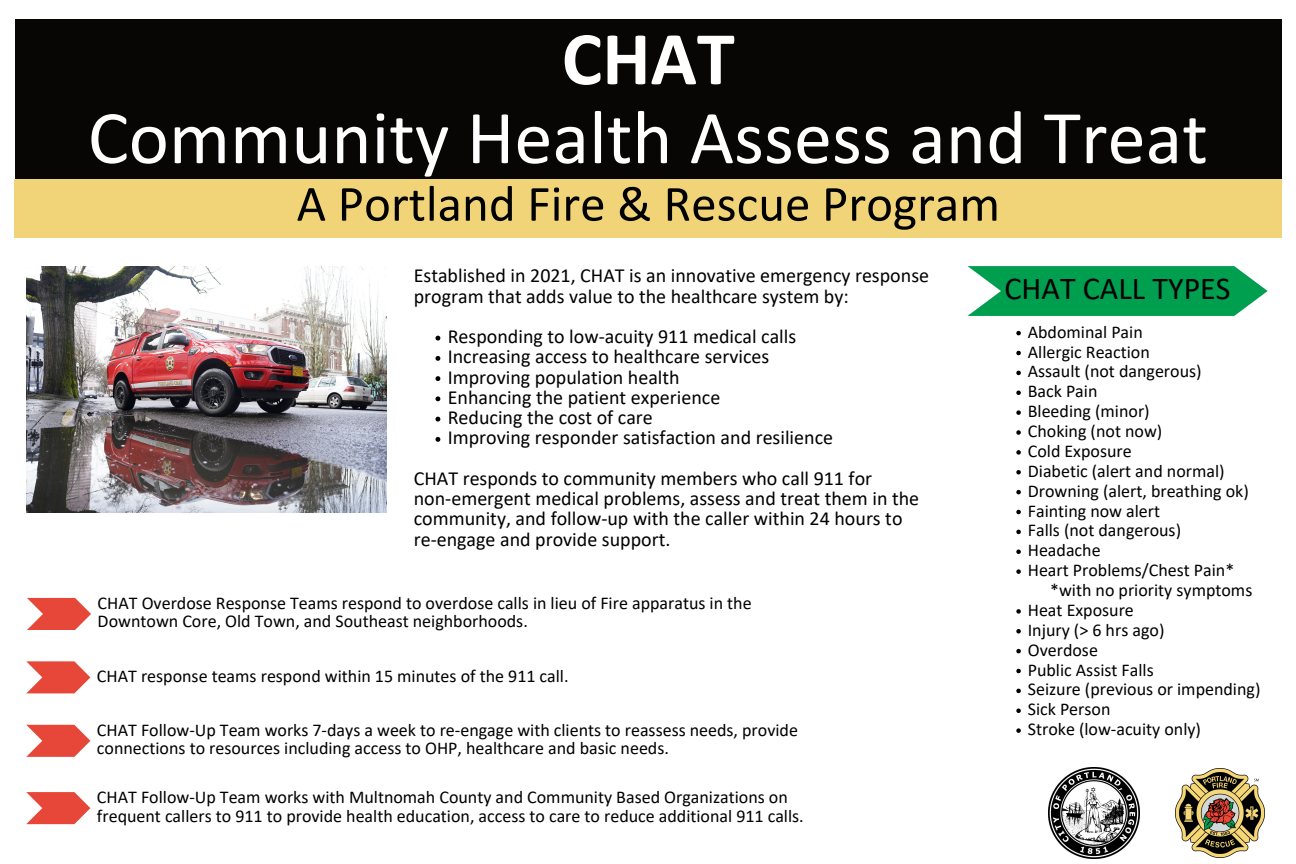
<style>
.page{position:relative;width:1296px;height:864px;background:#fff}
.page>*{position:absolute;margin:0;border:0;box-sizing:border-box;transform-origin:0 0}
.t1{font:76.6px/78.9px "Calibri";color:#fff;text-align:center}
.t2{font:51.05px "Calibri";color:#000}
.t3{font:32px "Calibri";color:#000}
.t4{font:20px/20.2px "Calibri";color:#000}
.t5{font:18px/18.4px "Calibri";color:#000}
.s1{font-weight:700}
</style>
<div class="page">
<img style="left:1049px;top:768px;width:90px;height:90px">
<img style="left:1175px;top:769px;width:89px;height:88px">
<img style="left:27px;top:266px;width:359px;height:247px">
<svg style="left:435px;top:336px;width:5px;height:5px"></svg>
<svg style="left:435px;top:356px;width:5px;height:5px"></svg>
<svg style="left:435px;top:376px;width:5px;height:5px"></svg>
<svg style="left:435px;top:396px;width:5px;height:5px"></svg>
<svg style="left:435px;top:417px;width:5px;height:5px"></svg>
<svg style="left:435px;top:437px;width:5px;height:5px"></svg>
<svg style="left:27px;top:598px;width:64px;height:32px"></svg>
<svg style="left:26px;top:661px;width:64px;height:32px"></svg>
<svg style="left:26px;top:725px;width:64px;height:32px"></svg>
<svg style="left:26px;top:792px;width:64px;height:32px"></svg>
<svg style="left:968px;top:266px;width:300px;height:50px;background:#1ca862"></svg>
<svg style="left:1016px;top:331px;width:5px;height:4px"></svg>
<svg style="left:1016px;top:351px;width:5px;height:4px"></svg>
<svg style="left:1016px;top:371px;width:5px;height:4px"></svg>
<svg style="left:1016px;top:391px;width:5px;height:4px"></svg>
<svg style="left:1016px;top:410px;width:5px;height:5px"></svg>
<svg style="left:1016px;top:430px;width:5px;height:5px"></svg>
<svg style="left:1016px;top:450px;width:5px;height:5px"></svg>
<svg style="left:1016px;top:470px;width:5px;height:5px"></svg>
<svg style="left:1016px;top:490px;width:5px;height:4px"></svg>
<svg style="left:1016px;top:510px;width:5px;height:4px"></svg>
<svg style="left:1016px;top:530px;width:5px;height:4px"></svg>
<svg style="left:1016px;top:550px;width:5px;height:4px"></svg>
<svg style="left:1016px;top:569px;width:5px;height:5px"></svg>
<svg style="left:1016px;top:609px;width:5px;height:5px"></svg>
<svg style="left:1016px;top:629px;width:5px;height:5px"></svg>
<svg style="left:1016px;top:649px;width:5px;height:4px"></svg>
<svg style="left:1016px;top:669px;width:5px;height:4px"></svg>
<svg style="left:1016px;top:689px;width:5px;height:4px"></svg>
<svg style="left:1016px;top:709px;width:5px;height:4px"></svg>
<svg style="left:1016px;top:728px;width:5px;height:5px"></svg>
<div style="left:15px;top:19px;width:1266px;height:210px;background:#080604"></div>
<div style="left:14px;top:179px;width:1268px;height:59px;background:#f0d477"></div>
<p class="t1" style="left:88px;top:26px;width:1122px"><span class="s1">CHAT<br></span>Community Health Assess and Treat</p>
<p class="t2" style="left:297px;top:182px;width:705px">A Portland Fire &amp; Rescue Program</p>
<p class="t4" style="left:414px;top:267px;width:517px">Established in 2021, CHAT is an innovative emergency response</p>
<p class="t4" style="left:414px;top:288px;width:437px">program that adds value to the healthcare system by:</p>
<p class="t4" style="left:448px;top:328px;width:350px">Responding to low-acuity 911 medical calls</p>
<p class="t4" style="left:448px;top:348px;width:323px">Increasing access to healthcare services</p>
<p class="t4" style="left:448px;top:369px;width:234px">Improving population health</p>
<p class="t4" style="left:448px;top:389px;width:274px">Enhancing the patient experience</p>
<p class="t4" style="left:448px;top:409px;width:207px">Reducing the cost of care</p>
<p class="t4" style="left:448px;top:429px;width:387px">Improving responder satisfaction and resilience</p>
<p class="t4" style="left:414px;top:470px;width:460px">CHAT responds to community members who call 911 for</p>
<p class="t4" style="left:414px;top:490px;width:507px">non-emergent medical problems, assess and treat them in the community, and follow-up with the caller within 24 hours to</p>
<p class="t4" style="left:414px;top:531px;width:258px">re-engage and provide support.</p>
<p class="t5" style="left:98px;top:595px;width:656px">CHAT Overdose Response Teams respond to overdose calls in lieu of Fire apparatus in the<br>Downtown Core, Old Town, and Southeast neighborhoods.</p>
<p class="t5" style="left:97px;top:668px;width:473px">CHAT response teams respond within 15 minutes of the 911 call.</p>
<p class="t5" style="left:97px;top:722px;width:703px">CHAT Follow-Up Team works 7-days a week to re-engage with clients to reassess needs, provide connections to resources including access to OHP, healthcare and basic needs.</p>
<p class="t5" style="left:97px;top:790px;width:708px">CHAT Follow-Up Team works with Multnomah County and Community Based Organizations on frequent callers to 911 to provide health education, access to care to reduce additional 911 calls.</p>
<h3 class="t3" style="left:1005px;top:275px;width:228px">CHAT CALL TYPES</h3>
<p class="t5" style="left:1028px;top:324px;width:117px">Abdominal Pain</p>
<p class="t5" style="left:1028px;top:344px;width:124px">Allergic Reaction</p>
<p class="t5" style="left:1028px;top:364px;width:175px">Assault (not dangerous)</p>
<p class="t5" style="left:1028px;top:384px;width:71px">Back Pain</p>
<p class="t5" style="left:1028px;top:403px;width:123px">Bleeding (minor)</p>
<p class="t5" style="left:1028px;top:423px;width:136px">Choking (not now)</p>
<p class="t5" style="left:1028px;top:443px;width:105px">Cold Exposure</p>
<p class="t5" style="left:1028px;top:463px;width:198px">Diabetic (alert and normal)</p>
<p class="t5" style="left:1028px;top:483px;width:223px">Drowning (alert, breathing ok)</p>
<p class="t5" style="left:1028px;top:503px;width:134px">Fainting now alert</p>
<p class="t5" style="left:1028px;top:523px;width:155px">Falls (not dangerous)</p>
<p class="t5" style="left:1028px;top:543px;width:74px">Headache</p>
<p class="t5" style="left:1028px;top:562px;width:208px">Heart Problems/Chest Pain*</p>
<p class="t5" style="left:1050px;top:582px;width:204px">*with no priority symptoms</p>
<p class="t5" style="left:1028px;top:602px;width:108px">Heat Exposure</p>
<p class="t5" style="left:1028px;top:622px;width:138px">Injury (&gt; 6 hrs ago)</p>
<p class="t5" style="left:1028px;top:642px;width:72px">Overdose</p>
<p class="t5" style="left:1028px;top:662px;width:127px">Public Assist Falls</p>
<p class="t5" style="left:1028px;top:682px;width:234px">Seizure (previous or impending)</p>
<p class="t5" style="left:1028px;top:702px;width:84px">Sick Person</p>
<p class="t5" style="left:1028px;top:721px;width:175px">Stroke (low-acuity only)</p>
</div>
